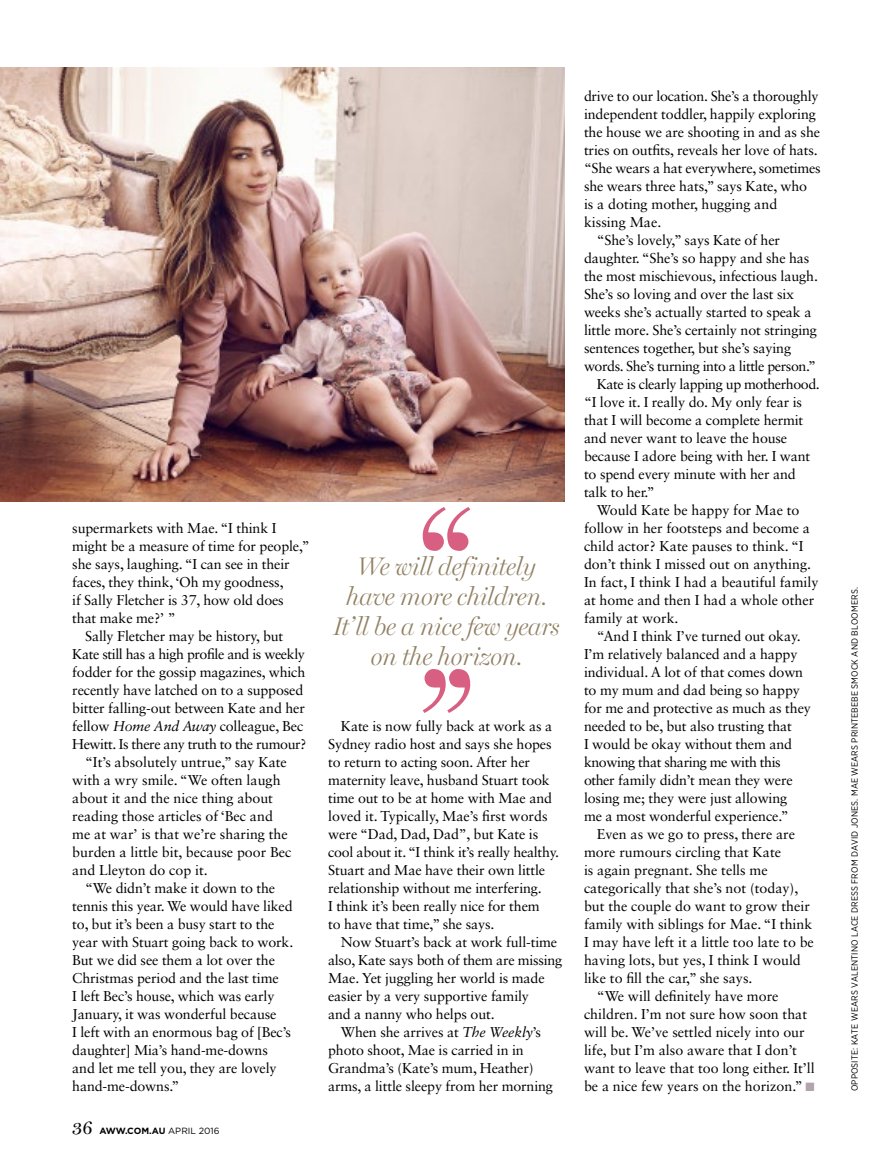
<style>
.page{position:relative;width:893px;height:1170px;background:#fff}
.page>*{position:absolute;margin:0;border:0;box-sizing:border-box;transform-origin:0 0}
.t1{font:italic 300 25.5px/30px "Miller Display";letter-spacing:-.01em;color:#918063;text-align:center}
.t2{font:14.25px/18px "Sabon LT Std";letter-spacing:-.01em;color:#000}
.t3{font:14.25px "Sabon LT Std";letter-spacing:-.03em;color:#000}
.t4{font:9px "Gotham Narrow";letter-spacing:.01em;color:#000}
.t5{font:700 9px "Gotham";letter-spacing:-.02em;color:#000}
.s1{font-style:italic}
.s2{font-family:"Miller Display";font-weight:400;font-size:18px}
.s3{font-weight:400}
</style>
<div class="page">
<img style="left:0;top:68px;width:565px;height:433px">
<svg style="left:423px;top:669px;width:47px;height:44px"></svg>
<svg style="left:423px;top:507px;width:47px;height:44px"></svg>
<p class="t2" style="left:72px;top:519px;width:206px">supermarkets with Mae. “I think I</p>
<p class="t2" style="left:72px;top:537px;width:239px">might be a measure of time for people,”</p>
<p class="t2" style="left:72px;top:555px;width:219px">she says, laughing. “I can see in their</p>
<p class="t2" style="left:72px;top:573px;width:213px">faces, they think, ‘Oh my goodness,</p>
<p class="t2" style="left:72px;top:591px;width:213px">if Sally Fletcher is 37, how old does</p>
<p class="t2" style="left:72px;top:609px;width:105px">that make me?’ ”</p>
<p class="t2" style="left:85px;top:627px;width:200px">Sally Fletcher may be history, but</p>
<p class="t3" style="left:72px;top:645px;width:234px">Kate still has a high profile and is weekly</p>
<p class="t2" style="left:72px;top:663px;width:235px">fodder for the gossip magazines, which</p>
<p class="t2" style="left:72px;top:681px;width:233px">recently have latched on to a supposed</p>
<p class="t2" style="left:72px;top:699px;width:234px">bitter falling-out between Kate and her</p>
<p class="t2" style="left:72px;top:717px;width:233px">fellow <span class="s1">Home And Away</span> colleague, Bec</p>
<p class="t3" style="left:72px;top:735px;width:236px">Hewitt. Is there any truth to the rumour?</p>
<p class="t2" style="left:85px;top:752px;width:203px">“It’s absolutely untrue,” say Kate</p>
<p class="t2" style="left:72px;top:770px;width:210px">with a wry smile. “We often laugh</p>
<p class="t2" style="left:72px;top:788px;width:202px">about it and the nice thing about</p>
<p class="t2" style="left:72px;top:806px;width:202px">reading those articles of ‘Bec and</p>
<p class="t2" style="left:72px;top:824px;width:217px">me at war’ is that we’re sharing the</p>
<p class="t2" style="left:72px;top:842px;width:221px">burden a little bit, because poor Bec</p>
<p class="t2" style="left:72px;top:860px;width:137px">and Lleyton do cop it.</p>
<p class="t2" style="left:85px;top:878px;width:192px">“We didn’t make it down to the</p>
<p class="t2" style="left:72px;top:896px;width:222px">tennis this year. We would have liked</p>
<p class="t2" style="left:72px;top:914px;width:204px">to, but it’s been a busy start to the</p>
<p class="t2" style="left:72px;top:932px;width:223px">year with Stuart going back to work.</p>
<p class="t2" style="left:72px;top:950px;width:204px">But we did see them a lot over the</p>
<p class="t2" style="left:72px;top:968px;width:208px">Christmas period and the last time</p>
<p class="t2" style="left:72px;top:986px;width:204px">I left Bec’s house, which was early</p>
<p class="t2" style="left:72px;top:1004px;width:206px">January, it was wonderful because</p>
<p class="t2" style="left:72px;top:1022px;width:220px">I left with an enormous bag of [Bec’s</p>
<p class="t2" style="left:72px;top:1040px;width:197px">daughter] Mia’s hand-me-downs</p>
<p class="t2" style="left:72px;top:1058px;width:206px">and let me tell you, they are lovely</p>
<p class="t2" style="left:72px;top:1076px;width:109px">hand-me-downs.”</p>
<p class="t5" style="left:72px;top:1124px;width:149px"><span class="s2">36</span> AWW.COM.AU <span class="s3">APRIL 2016</span></p>
<h1 class="t1" style="left:333px;top:551px;width:228px">We will definitely have more children.<br>It’ll be a nice few years on the horizon.</h1>
<p class="t2" style="left:328px;top:717px;width:233px;text-indent:13px">Kate is now fully back at work as a Sydney radio host and says she hopes to return to acting soon. After her maternity leave, husband Stuart took time out to be at home with Mae and loved it. Typically, Mae’s first words were “Dad, Dad, Dad”, but Kate is cool about it. “I think it’s really healthy.<br>Stuart and Mae have their own little relationship without me interfering.<br>I think it’s been really nice for them<br>to have that time,” she says.</p>
<p class="t2" style="left:328px;top:933px;width:235px;text-indent:13px">Now Stuart’s back at work full-time also, Kate says both of them are missing Mae. Yet juggling her world is made easier by a very supportive family<br>and a nanny who helps out.</p>
<p class="t2" style="left:328px;top:1022px;width:226px;text-indent:13px">When she arrives at <span class="s1">The Weekly</span>’s photo shoot, Mae is carried in in Grandma’s (Kate’s mum, Heather) arms, a little sleepy from her morning</p>
<p class="t2" style="left:584px;top:86px;width:236px">drive to our location. She’s a thoroughly</p>
<p class="t2" style="left:584px;top:104px;width:233px">independent toddler, happily exploring</p>
<p class="t2" style="left:584px;top:122px;width:238px">the house we are shooting in and as she</p>
<p class="t2" style="left:584px;top:140px;width:235px">tries on outfits, reveals her love of hats.</p>
<p class="t2" style="left:584px;top:158px;width:238px">“She wears a hat everywhere, sometimes</p>
<p class="t2" style="left:584px;top:176px;width:225px">she wears three hats,” says Kate, who</p>
<p class="t2" style="left:584px;top:194px;width:195px">is a doting mother, hugging and</p>
<p class="t2" style="left:584px;top:212px;width:79px">kissing Mae.</p>
<p class="t2" style="left:597px;top:230px;width:185px">“She’s lovely,” says Kate of her</p>
<p class="t2" style="left:584px;top:248px;width:227px">daughter. “She’s so happy and she has</p>
<p class="t2" style="left:584px;top:266px;width:235px">the most mischievous, infectious laugh.</p>
<p class="t2" style="left:584px;top:284px;width:212px">She’s so loving and over the last six</p>
<p class="t2" style="left:584px;top:302px;width:229px">weeks she’s actually started to speak a</p>
<p class="t2" style="left:584px;top:320px;width:235px">little more. She’s certainly not stringing</p>
<p class="t2" style="left:584px;top:338px;width:209px">sentences together, but she’s saying</p>
<p class="t3" style="left:584px;top:357px;width:233px">words. She’s turning into a little person.”</p>
<p class="t3" style="left:597px;top:375px;width:225px">Kate is clearly lapping up motherhood.</p>
<p class="t2" style="left:584px;top:392px;width:220px">“I love it. I really do. My only fear is</p>
<p class="t2" style="left:584px;top:410px;width:221px">that I will become a complete hermit</p>
<p class="t2" style="left:584px;top:428px;width:205px">and never want to leave the house</p>
<p class="t2" style="left:584px;top:446px;width:228px">because I adore being with her. I want</p>
<p class="t2" style="left:584px;top:464px;width:213px">to spend every minute with her and</p>
<p class="t2" style="left:584px;top:482px;width:72px">talk to her.”</p>
<p class="t2" style="left:597px;top:500px;width:204px">Would Kate be happy for Mae to</p>
<p class="t2" style="left:584px;top:518px;width:228px">follow in her footsteps and become a</p>
<p class="t2" style="left:584px;top:536px;width:221px">child actor? Kate pauses to think. “I</p>
<p class="t2" style="left:584px;top:554px;width:229px">don’t think I missed out on anything.</p>
<p class="t2" style="left:584px;top:572px;width:236px">In fact, I think I had a beautiful family</p>
<p class="t2" style="left:584px;top:590px;width:232px">at home and then I had a whole other</p>
<p class="t2" style="left:584px;top:608px;width:96px">family at work.</p>
<p class="t2" style="left:597px;top:626px;width:205px">“And I think I’ve turned out okay.</p>
<p class="t2" style="left:584px;top:644px;width:215px">I’m relatively balanced and a happy</p>
<p class="t2" style="left:584px;top:662px;width:221px">individual. A lot of that comes down</p>
<p class="t2" style="left:584px;top:680px;width:217px">to my mum and dad being so happy</p>
<p class="t2" style="left:584px;top:698px;width:229px">for me and protective as much as they</p>
<p class="t2" style="left:584px;top:716px;width:209px">needed to be, but also trusting that</p>
<p class="t2" style="left:584px;top:734px;width:210px">I would be okay without them and</p>
<p class="t3" style="left:584px;top:753px;width:198px">knowing that sharing me with this</p>
<p class="t2" style="left:584px;top:770px;width:210px">other family didn’t mean they were</p>
<p class="t2" style="left:584px;top:788px;width:205px">losing me; they were just allowing</p>
<p class="t2" style="left:584px;top:806px;width:206px">me a most wonderful experience.”</p>
<p class="t2" style="left:597px;top:824px;width:200px">Even as we go to press, there are</p>
<p class="t2" style="left:584px;top:842px;width:199px">more rumours circling that Kate</p>
<p class="t2" style="left:584px;top:860px;width:185px">is again pregnant. She tells me</p>
<p class="t2" style="left:584px;top:878px;width:216px">categorically that she’s not (today),</p>
<p class="t2" style="left:584px;top:896px;width:227px">but the couple do want to grow their</p>
<p class="t2" style="left:584px;top:914px;width:230px">family with siblings for Mae. “I think</p>
<p class="t2" style="left:584px;top:932px;width:231px">I may have left it a little too late to be</p>
<p class="t2" style="left:584px;top:950px;width:218px">having lots, but yes, I think I would</p>
<p class="t2" style="left:584px;top:968px;width:170px">like to fill the car,” she says.</p>
<p class="t2" style="left:597px;top:986px;width:183px">“We will definitely have more</p>
<p class="t2" style="left:584px;top:1004px;width:225px">children. I’m not sure how soon that</p>
<p class="t2" style="left:584px;top:1022px;width:222px">will be. We’ve settled nicely into our</p>
<p class="t2" style="left:584px;top:1040px;width:214px">life, but I’m also aware that I don’t</p>
<p class="t2" style="left:584px;top:1058px;width:232px">want to leave that too long either. It’ll</p>
<p class="t2" style="left:584px;top:1076px;width:220px">be a nice few years on the horizon.”</p>
<p class="t4" style="left:849px;top:1091px;width:505px;rotate:-90deg">OPPOSITE: KATE WEARS VALENTINO LACE DRESS FROM DAVID JONES. MAE WEARS PRINTEBEBE SMOCK AND BLOOMERS.</p>
</div>
